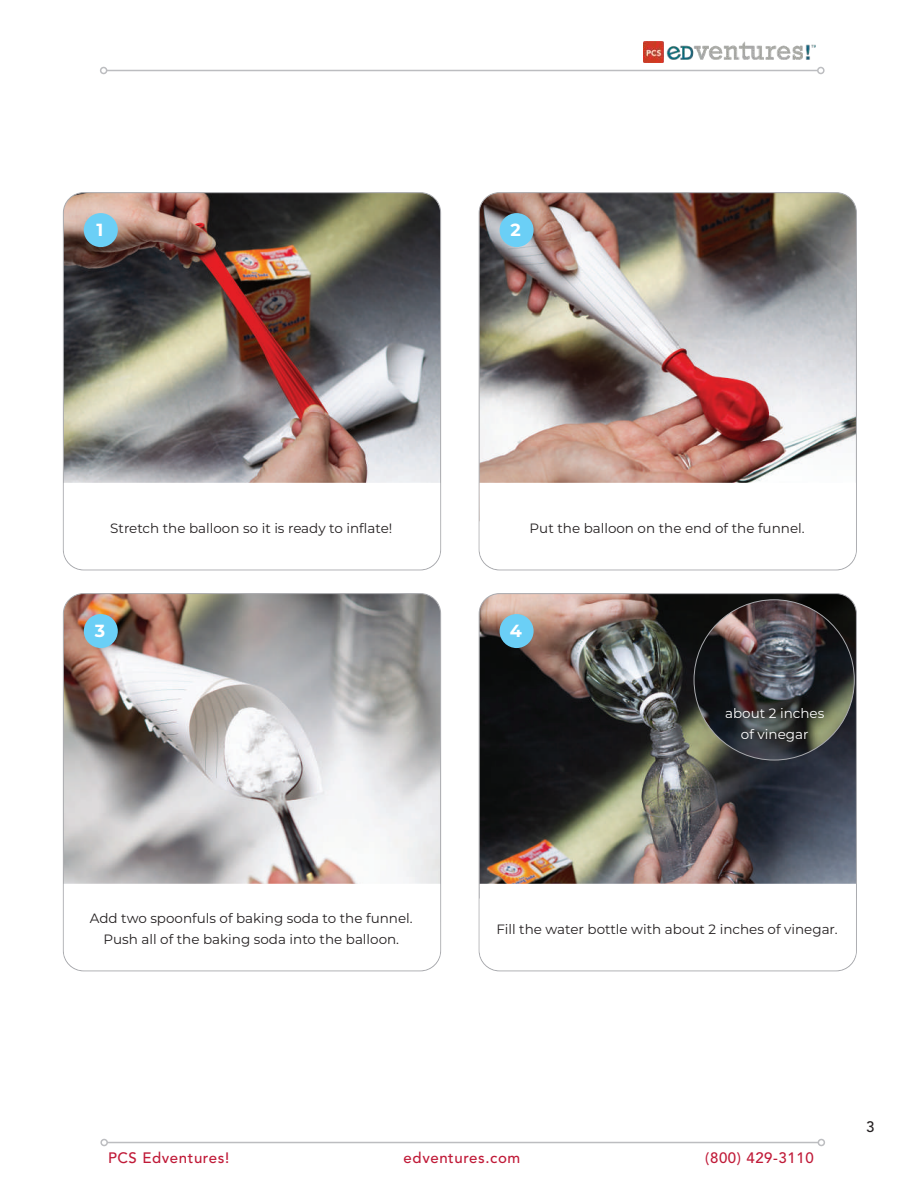
<style>
.page{position:relative;width:918px;height:1188px;background:#fff}
.page>*{position:absolute;margin:0;border:0;box-sizing:border-box;transform-origin:0 0}
.t1{font:700 17.55px "Montserrat";color:#fff}
.t2{font:500 15px "Avenir LT Std";letter-spacing:.04em;color:#c01a38}
.t3{font:500 15px "Avenir LT Std";color:#231f20}
.t4{font:13.5px/21px "Montserrat";color:#231f20;text-align:center}
.t5{font:13.5px/21px "Montserrat";color:#fff;text-align:center}
</style>
<div class="page">
<hr style="left:107px;top:70px;width:711px;height:1px;background:#bcbdc0">
<div style="left:100px;top:67px;width:7px;height:7px;border:2px solid #bcbdc0;border-radius:50%"></div>
<div style="left:817px;top:67px;width:8px;height:7px;border:2px solid #bcbdc0;border-radius:50%"></div>
<hr style="left:107px;top:1142px;width:711px;height:1px;background:#bcbdc0">
<div style="left:100px;top:1139px;width:8px;height:7px;border:2px solid #bcbdc0;border-radius:50%"></div>
<div style="left:818px;top:1139px;width:7px;height:7px;border:2px solid #bcbdc0;border-radius:50%"></div>
<img style="left:644px;top:42px;width:172px;height:20px">
<img style="left:63px;top:193px;width:378px;height:290px">
<div style="left:84px;top:213px;width:34px;height:34px;background:#6bcff6;border-radius:50%"></div>
<img style="left:63px;top:594px;width:378px;height:290px">
<div style="left:84px;top:614px;width:34px;height:34px;background:#6bcff6;border-radius:50%"></div>
<img style="left:479px;top:193px;width:376px;height:290px">
<div style="left:500px;top:213px;width:34px;height:34px;background:#6bcff6;border-radius:50%"></div>
<img style="left:479px;top:594px;width:376px;height:290px">
<div style="left:500px;top:614px;width:34px;height:34px;background:#6bcff6;border-radius:50%"></div>
<img style="left:694px;top:600px;width:160px;height:160px;border-radius:80px">
<p class="t1" style="left:97px;top:217px;width:8px">1</p>
<p class="t1" style="left:511px;top:217px;width:12px">2</p>
<p class="t4" style="left:110px;top:517px;width:284px">Stretch the balloon so it is ready to inflate!</p>
<p class="t1" style="left:95px;top:618px;width:12px">3</p>
<p class="t4" style="left:90px;top:907px;width:324px">Add two spoonfuls of baking soda to the funnel.<br>Push all of the baking soda into the balloon.</p>
<p class="t4" style="left:530px;top:517px;width:277px">Put the balloon on the end of the funnel.</p>
<p class="t1" style="left:510px;top:618px;width:14px">4</p>
<p class="t5" style="left:725px;top:703px;width:101px">about 2 inches of vinegar</p>
<p class="t4" style="left:496px;top:918px;width:343px">Fill the water bottle with about 2 inches of vinegar.</p>
<p class="t2" style="left:108px;top:1150px;width:123px">PCS Edventures!</p>
<p class="t2" style="left:404px;top:1150px;width:118px">edventures.com</p>
<p class="t2" style="left:705px;top:1150px;width:110px">(800) 429-3110</p>
<p class="t3" style="left:866px;top:1118px;width:10px">3</p>
</div>
